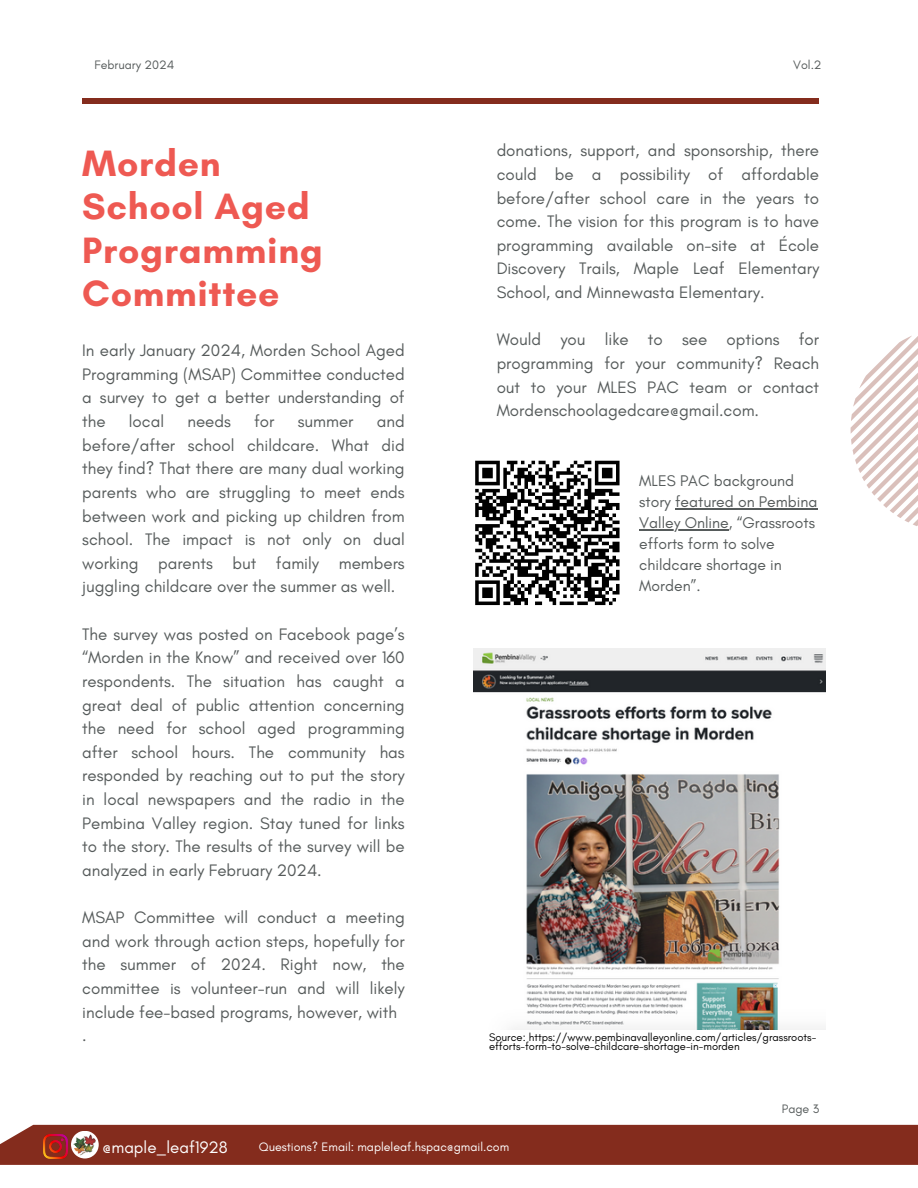
<style>
.page{position:relative;width:918px;height:1188px;background:#fff}
.page>*{position:absolute;margin:0;border:0;box-sizing:border-box;transform-origin:0 0}
.t1{font:700 37.35px/43.3px "Glacial Indifference";letter-spacing:.02em;color:#ee5952}
.t2{font:16.95px/23.7px "Glacial Indifference";color:#565b5b;text-align:justify}
.t3{font:16.95px "Glacial Indifference";color:#fff}
.t4{font:15.75px/21px "Glacial Indifference";color:#565b5b}
.t5{font:12.45px "Glacial Indifference";color:#fff}
.t6{font:12.45px "Glacial Indifference";color:#565b5b}
.t7{font:11.1px/9.3px "Glacial Indifference";color:#000}
</style>
<div class="page">
<div style="left:82px;top:98px;width:737px;height:5px;background:#842c1d"></div>
<svg style="left:851px;top:336px;width:67px;height:190px"></svg>
<svg style="left:475px;top:460px;width:145px;height:146px"></svg>
<img style="left:474px;top:649px;width:352px;height:381px">
<hr style="left:675px;top:508px;width:142px;height:1px;background:#565b5b">
<hr style="left:639px;top:529px;width:90px;height:1px;background:#565b5b">
<div style="left:0;top:1125px;width:918px;height:40px;background:#842c1d"></div>
<img style="left:73px;top:1133px;width:23px;height:23px">
<h2 class="t6" style="left:95px;top:58px;width:81px">February 2024</h2>
<h2 class="t6" style="left:793px;top:58px;width:30px">Vol.2</h2>
<h2 class="t1" style="left:82px;top:141px;width:242px">Morden<br>School Aged<br>Programming<br>Committee</h2>
<h2 class="t2" style="left:497px;top:138px;width:324px">donations, support, and sponsorship, there could be a possibility of affordable before/after school care in the years to come. The vision for this program is to have programming available on-site at École Discovery Trails, Maple Leaf Elementary School, and Minnewasta Elementary.</h2>
<p class="t2" style="left:497px;top:327px;width:324px">Would you like to see options for programming for your community? Reach out to your MLES PAC team or contact Mordenschoolagedcare@gmail.com.</p>
<h3 class="t2" style="left:82px;top:338px;width:324px">In early January 2024, Morden School Aged Programming (MSAP) Committee conducted a survey to get a better understanding of the</h3>
<h3 class="t2" style="left:82px;top:409px;width:324px;text-indent:295px">and before/after school childcare. What did they find? That there are many dual working parents who are struggling to meet ends between work and picking up children from school. The impact is not only on dual working parents but family members juggling childcare over the summer as well.</h3>
<h1 class="t2" style="left:82px;top:622px;width:324px">The survey was posted on Facebook page’s “Morden in the Know” and received over 160 respondents. The situation has caught a great deal of public attention concerning the need for school aged programming after school hours. The community has responded by reaching out to put the story in local newspapers and the radio in the Pembina Valley region. Stay tuned for links to the story. The results of the survey will be analyzed in early February 2024.</h1>
<h2 class="t2" style="left:82px;top:905px;width:324px;text-align:left">MSAP Committee will conduct a meeting and work through action steps, hopefully for the summer of 2024. Right now, the committee is volunteer-run and will likely include fee-based programs, however, with .</h2>
<h3 class="t2" style="left:129px;top:409px;width:37px">local</h3>
<h3 class="t2" style="left:187px;top:409px;width:45px">needs</h3>
<h3 class="t2" style="left:254px;top:409px;width:22px">for</h3>
<h3 class="t2" style="left:298px;top:409px;width:57px">summer</h3>
<h2 class="t4" style="left:639px;top:470px;width:180px">MLES PAC background story featured on Pembina</h2>
<p class="t4" style="left:639px;top:512px;width:177px">Valley Online, “Grassroots efforts form to solve childcare shortage in<br>Morden”.</p>
<p class="t7" style="left:489px;top:1032px;width:329px">Source: https://www.pembinavalleyonline.com/articles/grassroots&shy;efforts-form-to-solve-childcare-shortage-in-morden</p>
<h2 class="t3" style="left:102px;top:1137px;width:127px">@maple_leaf1928</h2>
<h3 class="t5" style="left:259px;top:1139px;width:252px">Questions? Email: mapleleaf.hspac@gmail.com</h3>
<h3 class="t6" style="left:782px;top:1101px;width:39px">Page 3</h3>
</div>
